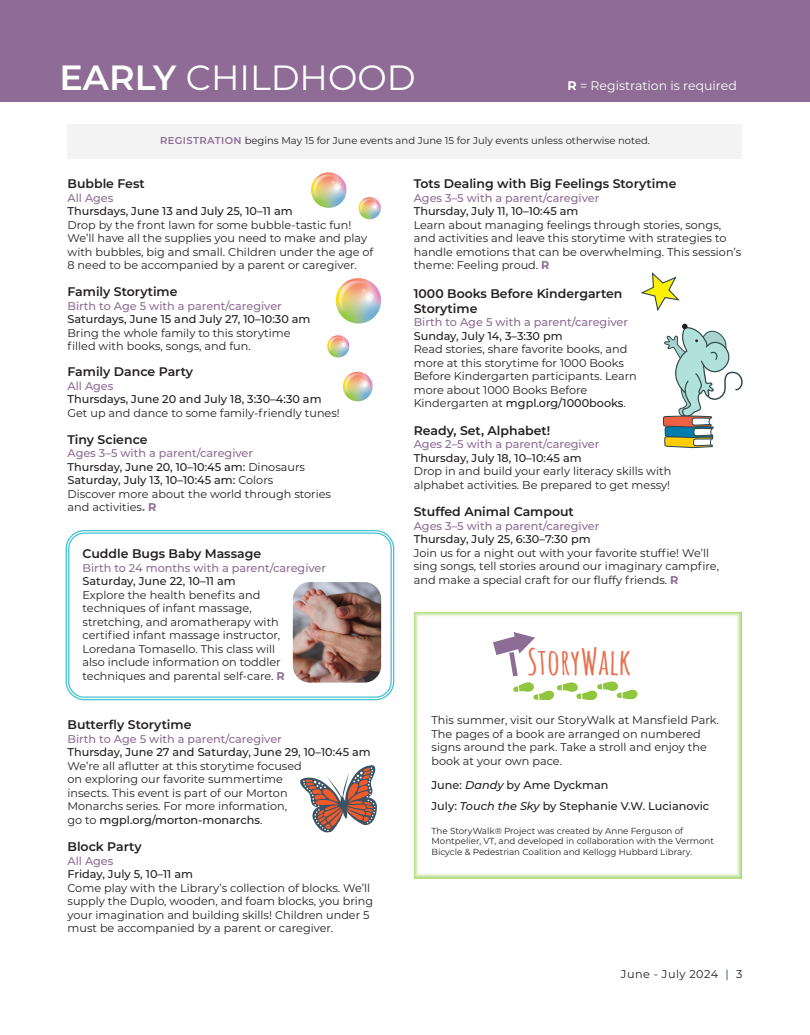
<style>
.page{position:relative;width:810px;height:1035px;background:#fff}
.page>*{position:absolute;margin:0;border:0;box-sizing:border-box;transform-origin:0 0}
.t1{font:700 35.75px "Amatic SC";color:#e5704e}
.t2{font:35px "Montserrat";color:#fff}
.t3{font:600 12.5px "Montserrat";color:#231f20}
.t4{font:12.5px "Montserrat";color:#fff}
.t5{font:11.25px/13.5px "Montserrat";color:#231f20}
.Default{font:500 11.25px "Montserrat";color:#231f20}
.t6{font:500 11.25px "Montserrat";color:#8f6c95}
.t7{font:11.25px "Montserrat";letter-spacing:.04em;color:#231f20}
.t8{font:10px "Montserrat";color:#231f20}
.t9{font:8.75px/10.5px "Montserrat";color:#231f20}
.s1{font-weight:600}
.s2{font-weight:700}
.s3{font-weight:600;color:#8f6c95}
.s4{font-weight:400}
.s5{font-weight:700;color:#8f6c95}
.s6{font-weight:500}
.s7{font-style:italic}
.s8{font-weight:600;color:#7c888e}
</style>
<div class="page">
<div style="left:66px;top:530px;width:328px;height:170px;border:1px solid #40c2d1;border-radius:18px"></div>
<div style="left:68px;top:533px;width:324px;height:165px;border:1px solid #40c2d1;border-radius:16px"></div>
<div style="left:68px;top:124px;width:674px;height:34px;background:#f3f3f4"></div>
<div style="left:0;top:0;width:810px;height:101px;background:#8f6c95"></div>
<svg style="left:493px;top:632px;width:145px;height:68px"></svg>
<img style="left:293px;top:582px;width:88px;height:101px">
<svg style="left:300px;top:765px;width:77px;height:68px"></svg>
<svg style="left:640px;top:272px;width:40px;height:39px"></svg>
<svg style="left:663px;top:323px;width:80px;height:126px"></svg>
<svg style="left:336px;top:278px;width:45px;height:46px"></svg>
<svg style="left:365px;top:292px;width:9px;height:9px"></svg>
<svg style="left:338px;top:280px;width:31px;height:34px"></svg>
<svg style="left:359px;top:197px;width:22px;height:22px"></svg>
<svg style="left:360px;top:198px;width:17px;height:16px"></svg>
<svg style="left:311px;top:172px;width:36px;height:36px"></svg>
<svg style="left:334px;top:183px;width:7px;height:7px"></svg>
<svg style="left:313px;top:174px;width:24px;height:26px"></svg>
<svg style="left:343px;top:372px;width:30px;height:29px"></svg>
<svg style="left:345px;top:373px;width:23px;height:22px"></svg>
<svg style="left:327px;top:335px;width:22px;height:22px"></svg>
<svg style="left:328px;top:336px;width:18px;height:17px"></svg>
<p class="t2" style="left:59px;top:54px;width:358px"><span class="s1">EARLY</span> CHILDHOOD</p>
<p class="t4" style="left:568px;top:77px;width:171px"><span class="s2">R</span> = Registration is required</p>
<p class="t8" style="left:160px;top:134px;width:491px"><span class="s3">REGISTRATION</span> begins May 15 for June events and June 15 for July events unless otherwise noted.</p>
<p class="t3" style="left:68px;top:175px;width:79px">Bubble Fest</p>
<p class="t6" style="left:68px;top:190px;width:48px">All Ages</p>
<p class="Default" style="left:68px;top:204px;width:227px">Thursdays, June 13 and July 25, 10–11 am</p>
<p class="t5" style="left:68px;top:218px;width:285px">Drop by the front lawn for some bubble-tastic fun!</p>
<p class="t5" style="left:68px;top:231px;width:301px">We’ll have all the supplies you need to make and play</p>
<p class="t5" style="left:68px;top:245px;width:307px">with bubbles, big and small. Children under the age of</p>
<p class="t5" style="left:68px;top:258px;width:291px">8 need to be accompanied by a parent or caregiver.</p>
<p class="t3" style="left:68px;top:283px;width:112px">Family Storytime</p>
<p class="t6" style="left:68px;top:298px;width:216px">Birth to Age 5 with a parent/caregiver</p>
<p class="Default" style="left:68px;top:312px;width:245px">Saturdays, June 15 and July 27, 10–10:30 am</p>
<p class="t5" style="left:68px;top:326px;width:225px">Bring the whole family to this storytime</p>
<p class="t5" style="left:68px;top:339px;width:185px">filled with books, songs, and fun.</p>
<p class="t3" style="left:68px;top:363px;width:127px">Family Dance Party</p>
<p class="t6" style="left:68px;top:378px;width:48px">All Ages</p>
<p class="Default" style="left:68px;top:391px;width:256px">Thursdays, June 20 and July 18, 3:30–4:30 am</p>
<p class="t5" style="left:68px;top:406px;width:274px">Get up and dance to some family-friendly tunes!</p>
<p class="t3" style="left:68px;top:431px;width:82px">Tiny Science</p>
<p class="t6" style="left:68px;top:446px;width:187px">Ages 3–5 with a parent/caregiver</p>
<p class="Default" style="left:68px;top:459px;width:239px">Thursday, June 20, 10–10:45 am: <span class="s4">Dinosaurs</span></p>
<p class="Default" style="left:68px;top:473px;width:207px">Saturday, July 13, 10–10:45 am: <span class="s4">Colors</span></p>
<p class="t5" style="left:68px;top:487px;width:265px">Discover more about the world through stories</p>
<p class="t5" style="left:68px;top:500px;width:90px">and activities<span class="s5">. R</span></p>
<p class="t3" style="left:83px;top:545px;width:180px">Cuddle Bugs Baby Massage</p>
<p class="t6" style="left:83px;top:560px;width:245px">Birth to 24 months with a parent/caregiver</p>
<p class="Default" style="left:83px;top:573px;width:155px">Saturday, June 22, 10–11 am</p>
<p class="t5" style="left:83px;top:588px;width:179px">Explore the health benefits and</p>
<p class="t5" style="left:83px;top:601px;width:171px">techniques of infant massage,</p>
<p class="t5" style="left:83px;top:615px;width:204px">stretching, and aromatherapy with certified infant massage instructor, Loredana Tomasello. This class will also include information on toddler techniques and parental self-care. <span class="s5">R</span></p>
<p class="t3" style="left:68px;top:716px;width:126px">Butterfly Storytime</p>
<p class="t6" style="left:68px;top:731px;width:216px">Birth to Age 5 with a parent/caregiver</p>
<p class="Default" style="left:68px;top:745px;width:305px">Thursday, June 27 and Saturday, June 29, 10–10:45 am</p>
<p class="t5" style="left:68px;top:759px;width:236px">We’re all aflutter at this storytime focused</p>
<p class="t5" style="left:68px;top:772px;width:222px">on exploring our favorite summertime insects. This event is part of our Morton Monarchs series. For more information, go to <span class="s6">mgpl.org/morton-monarchs</span>.</p>
<p class="t3" style="left:68px;top:838px;width:76px">Block Party</p>
<p class="t6" style="left:68px;top:853px;width:48px">All Ages</p>
<p class="Default" style="left:68px;top:866px;width:127px">Friday, July 5, 10–11 am</p>
<p class="t5" style="left:68px;top:881px;width:307px">Come play with the Library’s collection of blocks. We’ll supply the Duplo, wooden, and foam blocks, you bring your imagination and building skills! Children under 5 must be accompanied by a parent or caregiver.</p>
<p class="t3" style="left:414px;top:175px;width:264px">Tots Dealing with Big Feelings Storytime</p>
<p class="t6" style="left:414px;top:190px;width:187px">Ages 3–5 with a parent/caregiver</p>
<p class="Default" style="left:414px;top:204px;width:166px">Thursday, July 11, 10–10:45 am</p>
<p class="t5" style="left:414px;top:218px;width:329px">Learn about managing feelings through stories, songs, and activities and leave this storytime with strategies to handle emotions that can be overwhelming. This session’s theme: Feeling proud. <span class="s5">R</span></p>
<p class="t3" style="left:414px;top:285px;width:210px">1000 Books Before Kindergarten</p>
<p class="t3" style="left:414px;top:300px;width:65px">Storytime</p>
<p class="t6" style="left:414px;top:315px;width:216px">Birth to Age 5 with a parent/caregiver</p>
<p class="Default" style="left:414px;top:328px;width:150px">Sunday, July 14, 3–3:30 pm</p>
<p class="t5" style="left:414px;top:342px;width:215px">Read stories, share favorite books, and</p>
<p class="t5" style="left:414px;top:356px;width:212px">more at this storytime for 1000 Books</p>
<p class="t5" style="left:414px;top:369px;width:225px">Before Kindergarten participants. Learn</p>
<p class="t5" style="left:414px;top:383px;width:175px">more about 1000 Books Before</p>
<p class="Default" style="left:414px;top:396px;width:214px"><span class="s4">Kindergarten at</span> mgpl.org/1000books<span class="s4">.</span></p>
<p class="t3" style="left:414px;top:422px;width:138px">Ready, Set, Alphabet!</p>
<p class="t6" style="left:414px;top:437px;width:187px">Ages 2–5 with a parent/caregiver</p>
<p class="Default" style="left:414px;top:450px;width:169px">Thursday, July 18, 10–10:45 am</p>
<p class="t5" style="left:414px;top:464px;width:259px">Drop in and build your early literacy skills with</p>
<p class="t5" style="left:414px;top:478px;width:258px">alphabet activities. Be prepared to get messy!</p>
<p class="t3" style="left:414px;top:503px;width:162px">Stuffed Animal Campout</p>
<p class="t6" style="left:414px;top:518px;width:187px">Ages 3–5 with a parent/caregiver</p>
<p class="Default" style="left:414px;top:532px;width:178px">Thursday, July 25, 6:30–7:30 pm</p>
<p class="t5" style="left:414px;top:546px;width:297px">Join us for a night out with your favorite stuffie! We’ll</p>
<p class="t5" style="left:414px;top:559px;width:307px">sing songs, tell stories around our imaginary campfire, and make a special craft for our fluffy friends. <span class="s5">R</span></p>
<p class="t1" style="left:527px;top:634px;width:106px">StoryWalk</p>
<p class="t5" style="left:432px;top:713px;width:289px">This summer, visit our StoryWalk at Mansfield Park.<br>The pages of a book are arranged on numbered signs around the park. Take a stroll and enjoy the book at your own pace.</p>
<p class="Default" style="left:432px;top:777px;width:178px">June: <span class="s7">Dandy</span> by Ame Dyckman</p>
<p class="Default" style="left:432px;top:798px;width:279px">July: <span class="s7">Touch the Sky</span> by Stephanie V.W. Lucianovic</p>
<p class="t9" style="left:432px;top:825px;width:284px">The StoryWalk® Project was created by Anne Ferguson of<br>Montpelier, VT, and developed in collaboration with the Vermont<br>Bicycle &amp; Pedestrian Coalition and Kellogg Hubbard Library.</p>
<p class="t7" style="left:621px;top:966px;width:123px">June - July 2024 <span class="s8">|</span> 3</p>
</div>
